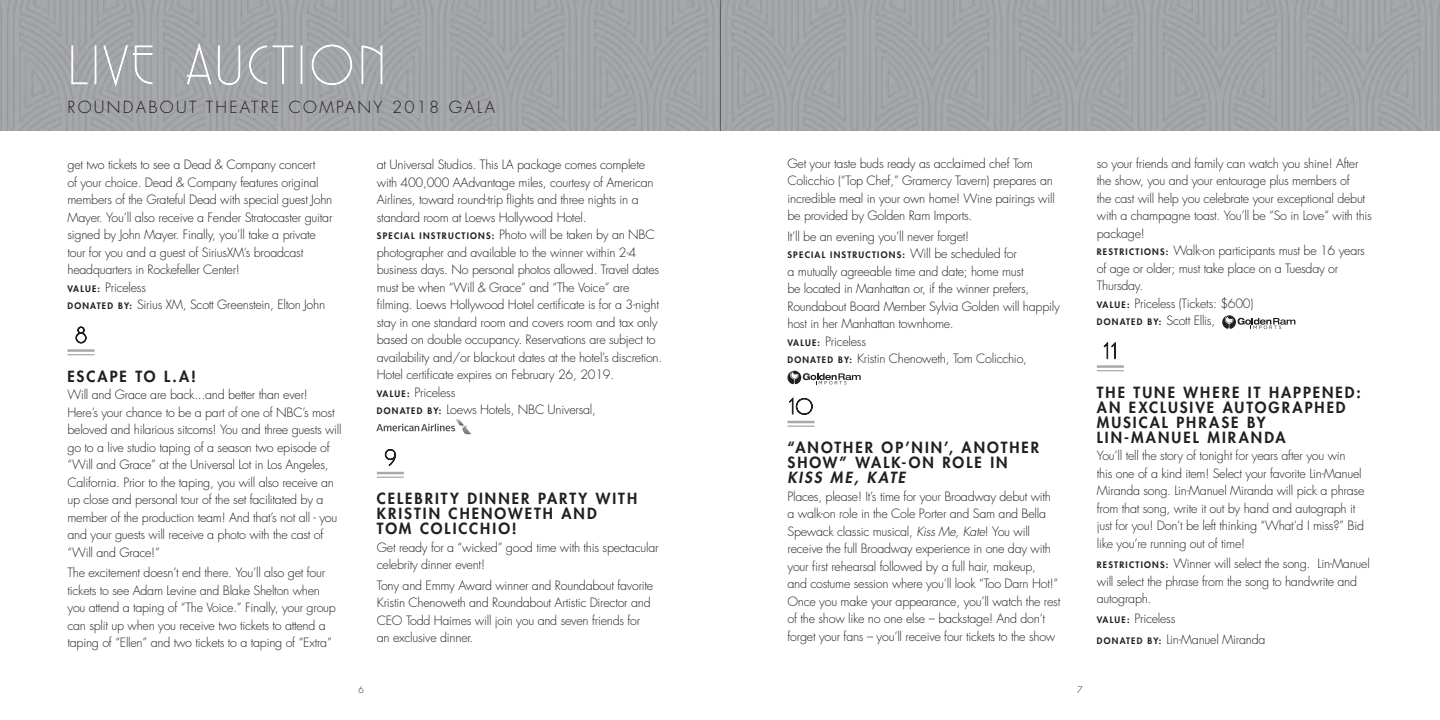
<style>
.page{position:relative;width:1440px;height:720px;background:#fff}
.page>*{position:absolute;margin:0;border:0;box-sizing:border-box;transform-origin:0 0}
.t1{font:300 16.25px "Futura Std";letter-spacing:.14em;color:#231f20}
.t2{font:800 15px/15px "Futura Std";letter-spacing:.135em;color:#231f20}
.t3{font:italic 800 15px "Futura Std";letter-spacing:.115em;color:#231f20}
.t4{font:300 12.5px/17.5px "Futura Std";letter-spacing:-.02em;color:#231f20}
.t5{font:800 8.75px "Futura Std";letter-spacing:.14em;color:#231f20}
.t6{font:300 8.75px "Futura Std";color:#231f20}
.s1{font-weight:800;font-size:8.75px}
.s2{font-style:italic}
</style>
<div class="page">
<img style="left:0;top:0;width:1440px;height:130px">
<svg style="left:71px;top:45px;width:17px;height:40px"></svg>
<svg style="left:103px;top:44px;width:50px;height:45px;background:#aeb0b2"></svg>
<svg style="left:186px;top:38px;width:55px;height:48px;background:#aeb0b2"></svg>
<svg style="left:248px;top:45px;width:46px;height:40px;background:#adafb1"></svg>
<svg style="left:311px;top:44px;width:42px;height:42px;background:#adafb2"></svg>
<svg style="left:361px;top:45px;width:22px;height:40px"></svg>
<hr style="left:67px;top:349px;width:27px;height:3px;background:#a7a9ac">
<svg style="left:67px;top:354px;width:27px;height:1px"></svg>
<svg style="left:75px;top:326px;width:12px;height:18px"></svg>
<svg style="left:376px;top:420px;width:95px;height:14px"></svg>
<hr style="left:377px;top:472px;width:27px;height:2px;background:#a7a9ac">
<svg style="left:377px;top:477px;width:27px;height:1px"></svg>
<svg style="left:384px;top:449px;width:12px;height:18px"></svg>
<svg style="left:788px;top:371px;width:73px;height:13px"></svg>
<hr style="left:787px;top:421px;width:27px;height:2px;background:#a7a9ac">
<svg style="left:787px;top:426px;width:27px;height:1px"></svg>
<svg style="left:788px;top:397px;width:25px;height:18px"></svg>
<svg style="left:1222px;top:315px;width:73px;height:14px"></svg>
<hr style="left:1097px;top:365px;width:27px;height:3px;background:#a7a9ac">
<svg style="left:1097px;top:370px;width:27px;height:1px"></svg>
<svg style="left:1103px;top:342px;width:13px;height:18px"></svg>
<h1 class="t1" style="left:68px;top:97px;width:429px">Roundabout Theatre Company 2018 Gala</h1>
<p class="t4" style="left:67px;top:156px;width:267px">get two tickets to see a Dead &amp; Company concert<br>of your choice. Dead &amp; Company features original members of the Grateful Dead with special guest John Mayer. You’ll also receive a Fender Stratocaster guitar signed by John Mayer. Finally, you’ll take a private tour for you and a guest of SiriusXM’s broadcast headquarters in Rockefeller Center!</p>
<p class="t5" style="left:68px;top:283px;width:13px">VALUE</p>
<p class="t4" style="left:68px;top:279px;width:259px;text-indent:30px"><span class="s1">:</span> Priceless<br><span class="s1">DO N AT ED BY:</span> Sirius XM, Scott Greenstein, Elton John</p>
<p class="t2" style="left:68px;top:369px;width:130px">ESCAPE TO L.A!</p>
<p class="t4" style="left:68px;top:386px;width:276px">Will and Grace are back...and better than ever!<br>Here’s your chance to be a part of one of NBC’s most beloved and hilarious sitcoms! You and three guests will go to a live studio taping of a season two episode of “Will and Grace” at the Universal Lot in Los Angeles, California. Prior to the taping, you will also receive an up close and personal tour of the set facilitated by a member of the production team! And that’s not all - you and your guests will receive a photo with the cast of “Will and Grace!”</p>
<p class="t4" style="left:68px;top:564px;width:270px">The excitement doesn’t end there. You’ll also get four tickets to see Adam Levine and Blake Shelton when you attend a taping of “The Voice.” Finally, your group can split up when you receive two tickets to attend a taping of “Ellen” and two tickets to a taping of “Extra”</p>
<p class="t4" style="left:377px;top:156px;width:278px">at Universal Studios. This LA package comes complete with 400,000 AAdvantage miles, courtesy of American Airlines, toward round-trip flights and three nights in a standard room at Loews H ollywood H otel.</p>
<p class="t5" style="left:377px;top:231px;width:18px">SPECIAL</p>
<p class="t5" style="left:420px;top:231px;width:30px">INSTRUC</p>
<p class="t4" style="left:377px;top:226px;width:287px;text-indent:85px"><span class="s1">T IO N S :</span> Photo will be taken by an NBC photographer and available to the winner within 2-4 business days. No personal photos allowed. Travel dates must be when “Will &amp; Grace” and “The Voice” are filming. Loews Hollywood Hotel certificate is for a 3-night stay in one standard room and covers room and tax only based on double occupancy. Reservations are subject to availability and/or blackout dates at the hotel’s discretion.<br>Hotel certificate expires on February 26, 2019.</p>
<p class="t5" style="left:377px;top:388px;width:13px">VALUE</p>
<p class="t4" style="left:377px;top:384px;width:221px;text-indent:30px"><span class="s1">:</span> Priceless<br><span class="s1">DO N AT ED BY:</span> Loews Hotels, NBC Universal,</p>
<p class="t2" style="left:377px;top:491px;width:262px;text-indent:135px">ER PART Y WITH<br>KRIST IN CHENOWETH AN D<br>TOM COLICCHIO!</p>
<p class="t4" style="left:377px;top:539px;width:283px">Get ready for a “wicked” good time with this spectacular celebrity dinner event!</p>
<p class="t4" style="left:377px;top:577px;width:278px">Tony and Emmy Award winner and Roundabout favorite Kristin Chenoweth and Roundabout Artistic Director and CEO Todd Haimes will join you and seven friends for an exclusive dinner.</p>
<p class="t2" style="left:377px;top:491px;width:114px">CELEBRIT Y DINN</p>
<p class="t4" style="left:788px;top:155px;width:269px">Get your taste buds ready as acclaimed chef Tom Colicchio (“Top Chef,” Gramercy Tavern) prepares an incredible meal in your own home! Wine pairings will be provided by Golden Ram Imports.</p>
<p class="t4" style="left:788px;top:228px;width:183px">It’ll be an evening you’ll never forget!</p>
<p class="t5" style="left:788px;top:249px;width:18px">SPECIAL</p>
<p class="t5" style="left:830px;top:249px;width:30px">INSTRUC</p>
<p class="t4" style="left:787px;top:245px;width:274px;text-indent:85px"><span class="s1">T IO N S :</span> Will be scheduled for<br>a mutually agreeable time and date; home must<br>be located in Manhattan or, if the winner prefers, Roundabout Board Member Sylvia Golden will happily host in her Manhattan townhome.</p>
<p class="t5" style="left:788px;top:337px;width:13px">VALUE</p>
<p class="t4" style="left:788px;top:333px;width:241px;text-indent:30px"><span class="s1">:</span> Priceless<br><span class="s1">DO N AT ED BY:</span> Kristin Chenoweth, Tom Colicchio,</p>
<p class="t2" style="left:788px;top:440px;width:253px;text-indent:34px">OTHER OP ’N IN’, ANOTHER<br>SHOW” WALK-ON</p>
<p class="t2" style="left:788px;top:440px;width:15px">“AN</p>
<p class="t2" style="left:943px;top:455px;width:63px">ROLE IN</p>
<p class="t3" style="left:788px;top:468px;width:119px">KISS ME, KATE</p>
<p class="t4" style="left:787px;top:488px;width:274px">Places, please! It’s time for your Broadway debut with a walk-on role in the Cole Porter and Sam and Bella Spewack classic musical, <span class="s2">Kiss Me, Kate</span>! You will receive the full Broadway experience in one day with your first rehearsal followed by a full hair, makeup,<br>and costume session where you’ll look “Too Darn Hot!” Once you make your appearance, you’ll watch the rest of the show like no one else – backstage! And don’t forget your fans – you’ll receive four tickets to the show</p>
<p class="t4" style="left:1097px;top:155px;width:277px">so your friends and family can watch you shine! After the show, you and your entourage plus members of<br>the cast will help you celebrate your exceptional debut with a champagne toast. You’ll be “So in Love” with this package!</p>
<p class="t5" style="left:1097px;top:247px;width:7px">RES</p>
<p class="t5" style="left:1114px;top:247px;width:11px">TRIC</p>
<p class="t4" style="left:1097px;top:242px;width:270px;text-indent:39px"><span class="s1">T IO N S :</span> Walk-on participants must be 16 years of age or older; must take place on a Tuesday or<br>Thursday.</p>
<p class="t5" style="left:1097px;top:299px;width:13px">VALUE</p>
<p class="t4" style="left:1097px;top:295px;width:158px;text-indent:30px"><span class="s1">:</span> Priceless (Tickets: $600)<br><span class="s1">DO N AT ED BY:</span> Scott Ellis,</p>
<p class="t2" style="left:1097px;top:385px;width:265px">THE TUNE WHERE IT HAPP ENED:<br>AN</p>
<p class="t2" style="left:1097px;top:400px;width:250px;text-indent:32px">EXCLUSIVE AUTOGRAPHED<br>MUSICAL PHRASE BY<br>LIN -MAN UEL MIRAN DA</p>
<p class="t4" style="left:1097px;top:447px;width:269px">You’ll tell the story of tonight for years after you win this one of a kind item! Select your favorite Lin-Manuel Miranda song. Lin-Manuel Miranda will pick a phrase from that song, write it out by hand and autograph it just for you! Don’t be left thinking “What’d I miss?” Bid like you’re running out of time!</p>
<p class="t5" style="left:1097px;top:559px;width:7px">RES</p>
<p class="t5" style="left:1114px;top:559px;width:11px">TRIC</p>
<p class="t4" style="left:1097px;top:555px;width:275px;text-indent:39px"><span class="s1">T IO N S :</span> Winner will select the song. Lin-Manuel will select the phrase from the song to handwrite and autograph.</p>
<p class="t5" style="left:1097px;top:615px;width:13px">VALUE</p>
<p class="t4" style="left:1097px;top:609px;width:170px;line-height:20.4px;text-indent:30px"><span class="s1">:</span> Priceless<br><span class="s1">DO N AT ED BY:</span> Lin-Manuel Miranda</p>
<p class="t6" style="left:359px;top:685px;width:7px">6</p>
<p class="t6" style="left:1077px;top:685px;width:7px">7</p>
</div>
